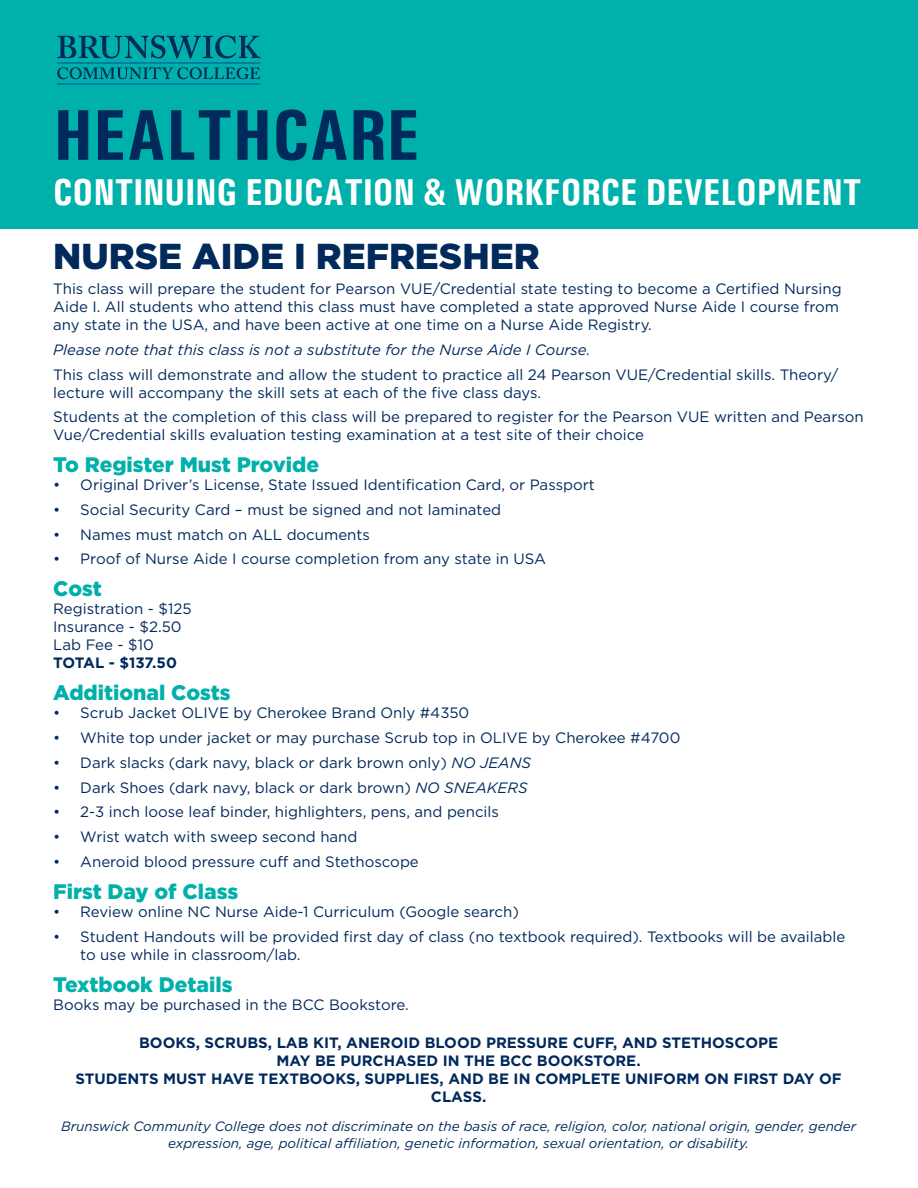
<style>
.page{position:relative;width:918px;height:1188px;background:#fff}
.page>*{position:absolute;margin:0;border:0;box-sizing:border-box;transform-origin:0 0}
.t1{font:700 condensed 72px "Univers";color:#00295c}
.t2{font:700 condensed 37.5px "Univers";color:#fff}
.t3{font:900 36px "Gotham";color:#00295c}
.t4{font:900 21px "Gotham";color:#00b0aa}
.t5{font:15px/18px "Gotham";color:#00295c}
.t6{font:700 15px/18px "Gotham";color:#00295c;text-align:center}
.t7{font:italic 15px "Gotham";color:#00295c}
.t8{font:700 15px "Gotham";letter-spacing:-.02em;color:#00295c}
.t9{font:italic 13.5px/16.2px "Gotham";color:#00295c;text-align:center}
.s1{font-style:italic}
</style>
<div class="page">
<div style="left:0;top:0;width:918px;height:229px;background:#00b0aa"></div>
<svg style="left:57px;top:35px;width:204px;height:44px"></svg>
<hr style="left:57px;top:83px;width:203px;height:2px;background:#006e9f">
<hr style="left:57px;top:62px;width:203px;height:2px;background:#006e9f">
<h1 class="t1" style="left:53px;top:92px;width:368px">HEALTHCARE</h1>
<h2 class="t2" style="left:53px;top:169px;width:810px">CONTINUING EDUCATION &amp; WORKFORCE DEVELOPMENT</h2>
<h3 class="t3" style="left:53px;top:236px;width:488px">NURSE AIDE I REFRESHER</h3>
<p class="t5" style="left:53px;top:279px;width:790px">This class will prepare the student for Pearson VUE/Credential state testing to become a Certified Nursing<br>Aide I. All students who attend this class must have completed a state approved Nurse Aide I course from any state in the USA, and have been active at one time on a Nurse Aide Registry.</p>
<p class="t7" style="left:53px;top:341px;width:539px">Please note that this class is not a substitute for the Nurse Aide I Course.</p>
<p class="t5" style="left:53px;top:365px;width:787px">This class will demonstrate and allow the student to practice all 24 Pearson VUE/Credential skills. Theory/ lecture will accompany the skill sets at each of the five class days.</p>
<p class="t5" style="left:53px;top:408px;width:812px">Students at the completion of this class will be prepared to register for the Pearson VUE written and Pearson<br>Vue/Credential skills evaluation testing examination at a test site of their choice</p>
<h3 class="t4" style="left:53px;top:453px;width:267px">To Register Must Provide</h3>
<p class="t5" style="left:53px;top:476px;width:543px">• Original Driver’s License, State Issued Identification Card, or Passport</p>
<p class="t5" style="left:53px;top:500px;width:449px">• Social Security Card – must be signed and not laminated</p>
<p class="t5" style="left:53px;top:525px;width:318px">• Names must match on ALL documents</p>
<p class="t5" style="left:53px;top:550px;width:494px">• Proof of Nurse Aide I course completion from any state in USA</p>
<h3 class="t4" style="left:53px;top:577px;width:50px">Cost</h3>
<p class="t5" style="left:53px;top:600px;width:140px">Registration - $125<br>Insurance - $2.50<br>Lab Fee - $10</p>
<p class="t8" style="left:53px;top:654px;width:125px">TOTAL - $137.50</p>
<h3 class="t4" style="left:53px;top:681px;width:179px">Additional Costs</h3>
<p class="t5" style="left:53px;top:704px;width:418px">• Scrub Jacket OLIVE by Cherokee Brand Only #4350</p>
<p class="t5" style="left:53px;top:729px;width:629px">• White top under jacket or may purchase Scrub top in OLIVE by Cherokee #4700</p>
<p class="t5" style="left:53px;top:753px;width:479px">• Dark slacks (dark navy, black or dark brown only) <span class="s1">NO JEANS</span></p>
<p class="t5" style="left:53px;top:778px;width:476px">• Dark Shoes (dark navy, black or dark brown) <span class="s1">NO SNEAKERS</span></p>
<p class="t5" style="left:53px;top:803px;width:447px">• 2-3 inch loose leaf binder, highlighters, pens, and pencils</p>
<p class="t5" style="left:53px;top:828px;width:306px">• Wrist watch with sweep second hand</p>
<p class="t5" style="left:53px;top:852px;width:367px">• Aneroid blood pressure cuff and Stethoscope</p>
<h3 class="t4" style="left:53px;top:879px;width:186px">First Day of Class</h3>
<p class="t5" style="left:53px;top:902px;width:467px">• Review online NC Nurse Aide-1 Curriculum (Google search)</p>
<p class="t5" style="left:80px;top:927px;width:767px;text-indent:-27px">• Student Handouts will be provided first day of class (no textbook required). Textbooks will be available to use while in classroom/lab.</p>
<h3 class="t4" style="left:53px;top:972px;width:181px">Textbook Details</h3>
<p class="t5" style="left:53px;top:995px;width:357px">Books may be purchased in the BCC Bookstore.</p>
<p class="t6" style="left:75px;top:1033px;width:768px">BOOKS, SCRUBS, LAB KIT, ANEROID BLOOD PRESSURE CUFF, AND STETHOSCOPE<br>MAY BE PURCHASED IN THE BCC BOOKSTORE.<br>STUDENTS MUST HAVE TEXTBOOKS, SUPPLIES, AND BE IN COMPLETE UNIFORM ON FIRST DAY OF CLASS.</p>
<p class="t9" style="left:61px;top:1119px;width:797px">Brunswick Community College does not discriminate on the basis of race, religion, color, national origin, gender, gender expression, age, political affiliation, genetic information, sexual orientation, or disability.</p>
</div>
